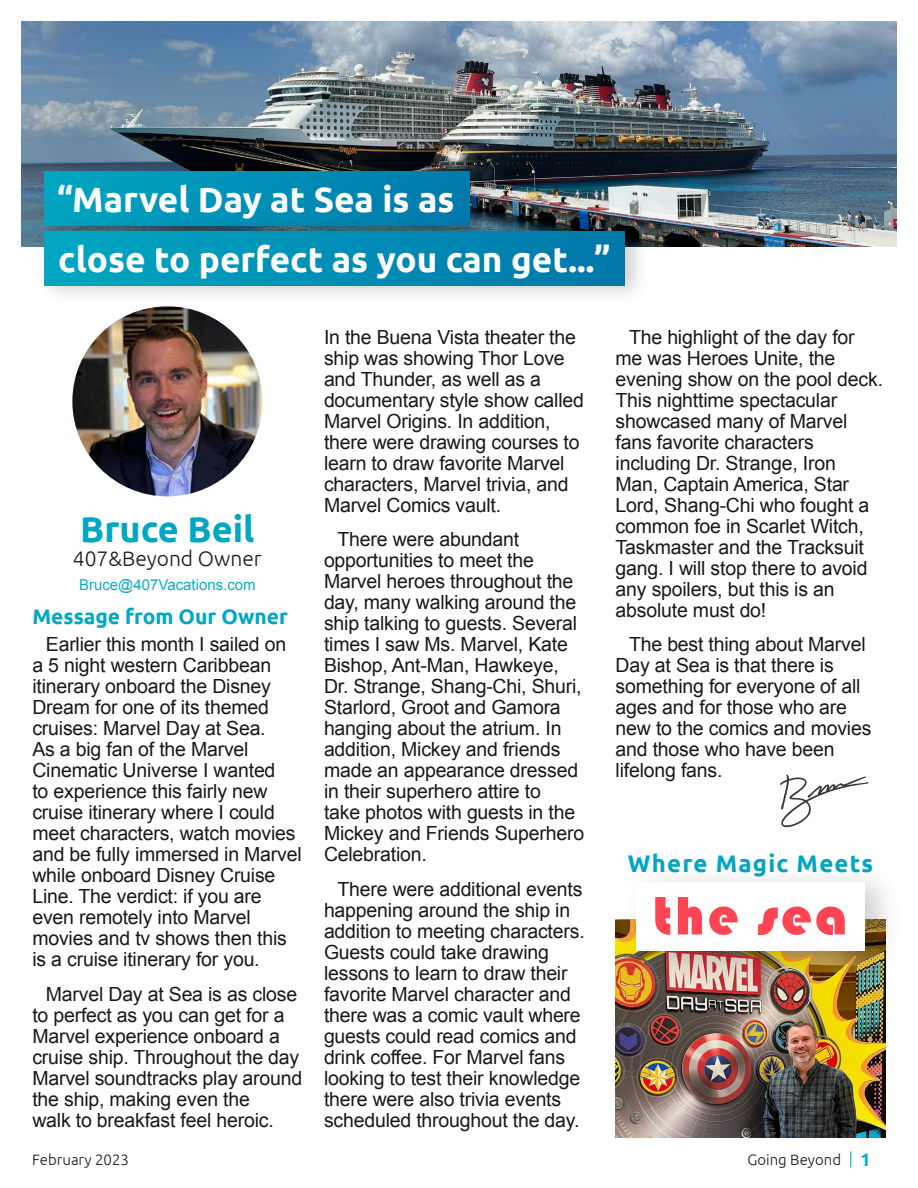
<style>
.page{position:relative;width:918px;height:1188px;background:#fff}
.page>*{position:absolute;margin:0;border:0;box-sizing:border-box;transform-origin:0 0}
.t1{font:56.1px "Bauhaus 93";letter-spacing:.05em;color:#ff4554}
.t2{font:700 36px "Ubuntu";color:#00a7c2}
.t3{font:700 35.1px/60.3px "Ubuntu";color:#fff}
.t4{font:700 24px "Ubuntu";letter-spacing:.05em;color:#00a7c2}
.t5{font:700 21px "Ubuntu";color:#00a7c2}
.t6{font:300 21px "Ubuntu";color:#191919}
.t7{font:19.5px/21px "Arial";letter-spacing:-.01em;color:#191919}
.t8{font:300 15px "Ubuntu";color:#191919}
.t9{font:15px "Arial";color:#0dabc5}
.s1{font-weight:700;font-size:18px;color:#0dabc5}
</style>
<div class="page">
<svg style="left:850px;top:1151px;width:1px;height:16px"></svg>
<img style="left:22px;top:22px;width:874px;height:224px">
<img style="left:72px;top:306px;width:190px;height:190px;border-radius:95px">
<div style="left:35px;top:156px;width:461px;height:91px;background:#000;opacity:.2"></div>
<div style="left:44px;top:171px;width:426px;height:54px;background:linear-gradient(to right,#00a5c1,#0079ab)"></div>
<div style="left:35px;top:217px;width:616px;height:90px;background:#000;opacity:.2"></div>
<div style="left:44px;top:232px;width:580px;height:54px;background:linear-gradient(to right,#00a7c2,#07a)"></div>
<svg style="left:780px;top:775px;width:88px;height:52px"></svg>
<img style="left:616px;top:920px;width:270px;height:218px">
<div style="left:623px;top:861px;width:280px;height:121px;background:#000;opacity:.2"></div>
<div style="left:636px;top:883px;width:229px;height:68px;background:#fff"></div>
<h3 class="t3" style="left:57px;top:169px;width:555px">“Marvel Day at Sea is as<br>close to perfect as you can get...”</h3>
<h2 class="t2" style="left:80px;top:507px;width:176px">Bruce Beil</h2>
<p class="t6" style="left:73px;top:546px;width:190px">407&amp;Beyond Owner</p>
<p class="t9" style="left:79px;top:575px;width:178px">Bruce@407Vacations.com</p>
<p class="t5" style="left:32px;top:604px;width:257px">Message from Our Owner</p>
<p class="t7" style="left:32px;top:634px;width:271px;text-indent:13px">Earlier this month I sailed on a 5 night western Caribbean itinerary onboard the Disney<br>Dream for one of its themed cruises: Marvel Day at Sea.<br>As a big fan of the Marvel<br>Cinematic Universe I wanted<br>to experience this fairly new cruise itinerary where I could meet characters, watch movies and be fully immersed in Marvel while onboard Disney Cruise<br>Line. The verdict: if you are even remotely into Marvel movies and tv shows then this is a cruise itinerary for you.</p>
<p class="t7" style="left:32px;top:984px;width:271px;text-indent:13px">Marvel Day at Sea is as close to perfect as you can get for a<br>Marvel experience onboard a cruise ship. Throughout the day<br>Marvel soundtracks play around the ship, making even the<br>walk to breakfast feel heroic.</p>
<p class="t7" style="left:324px;top:327px;width:262px">In the Buena Vista theater the ship was showing Thor Love and Thunder, as well as a documentary style show called<br>Marvel Origins. In addition, there were drawing courses to learn to draw favorite Marvel characters, Marvel trivia, and<br>Marvel Comics vault.</p>
<p class="t7" style="left:324px;top:529px;width:262px;text-indent:13px">There were abundant opportunities to meet the<br>Marvel heroes throughout the day, many walking around the ship talking to guests. Several times I saw Ms. Marvel, Kate<br>Bishop, Ant-Man, Hawkeye,<br>Dr. Strange, Shang-Chi, Shuri,<br>Starlord, Groot and Gamora hanging about the atrium. In addition, Mickey and friends made an appearance dressed in their superhero attire to<br>take photos with guests in the<br>Mickey and Friends Superhero<br>Celebration.</p>
<p class="t7" style="left:324px;top:879px;width:262px;text-indent:13px">There were additional events happening around the ship in addition to meeting characters.<br>Guests could take drawing lessons to learn to draw their favorite Marvel character and there was a comic vault where guests could read comics and drink coffee. For Marvel fans looking to test their knowledge there were also trivia events scheduled throughout the day.</p>
<p class="t7" style="left:616px;top:327px;width:269px;text-indent:13px">The highlight of the day for me was Heroes Unite, the evening show on the pool deck.<br>This nighttime spectacular showcased many of Marvel fans favorite characters including Dr. Strange, Iron<br>Man, Captain America, Star<br>Lord, Shang-Chi who fought a common foe in Scarlet Witch,<br>Taskmaster and the Tracksuit gang. I will stop there to avoid any spoilers, but this is an absolute must do!</p>
<p class="t7" style="left:616px;top:634px;width:257px;text-indent:13px">The best thing about Marvel<br>Day at Sea is that there is something for everyone of all ages and for those who are new to the comics and movies and those who have been lifelong fans.</p>
<p class="t4" style="left:628px;top:849px;width:247px">Where Magic Meets</p>
<h1 class="t1" style="left:653px;top:884px;width:196px">the sea</h1>
<p class="t8" style="left:32px;top:1151px;width:98px">February 2023</p>
<p class="t8" style="left:748px;top:1151px;width:125px">Going Beyond <span class="s1">1</span></p>
</div>
